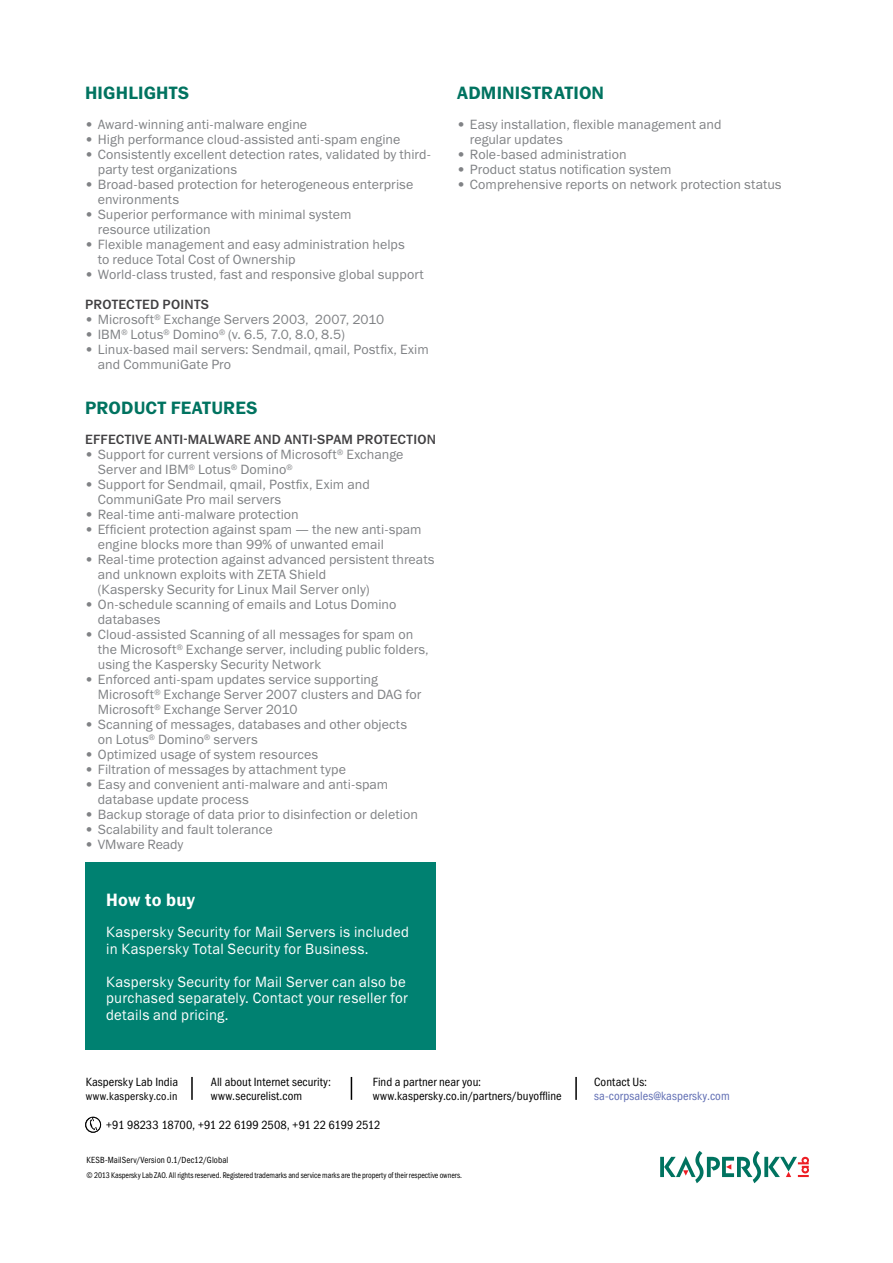
<style>
.page{position:relative;width:893px;height:1263px;background:#fff}
.page>*{position:absolute;margin:0;border:0;box-sizing:border-box;transform-origin:0 0}
.t1{font:600 18px "Lab Gothic";letter-spacing:.01em;color:#007360}
.t2{font:600 18px "Lab Gothic";color:#fff;scale:.95 1}
.t3{font:15px/16.5px "Lab Gothic";letter-spacing:.02em;color:#fff;scale:.95 1}
.t4{font:13.5px/15px "Lab Gothic";letter-spacing:.005em;color:#808285}
.t5{font:500 13.5px "Lab Gothic";letter-spacing:.02em;color:#414042}
.t6{font:12px/13.5px "Lab Gothic Cond";letter-spacing:.005em;color:#000}
.t7{font:12px "Lab Gothic Cond";letter-spacing:-.02em;color:#000}
.t8{font:12px "Lab Gothic Cond";letter-spacing:.01em;color:#5f6db3}
.t9{font:11.25px "Lab Gothic Cond";letter-spacing:.02em;color:#000}
.t10{font:9px "Lab Gothic Cond";letter-spacing:.015em;color:#000;scale:.95 1}
.t11{font:8.25px "Lab Gothic Cond";color:#000;scale:.93 1}
</style>
<div class="page">
<svg style="left:660px;top:1151px;width:149px;height:32px"></svg>
<div style="left:85px;top:862px;width:351px;height:187px;background:#008171"></div>
<hr style="left:191px;top:1077px;width:2px;height:23px;background:#000">
<svg style="left:351px;top:1077px;width:1px;height:23px"></svg>
<svg style="left:85px;top:1117px;width:16px;height:16px"></svg>
<svg style="left:86px;top:1117px;width:15px;height:15px"></svg>
<div style="left:86px;top:1117px;width:15px;height:15px;border:1px solid #000;border-radius:50%"></div>
<svg style="left:89px;top:1118px;width:8px;height:13px"></svg>
<hr style="left:575px;top:1077px;width:2px;height:23px;background:#000">
<h1 class="t1" style="left:85px;top:82px;width:106px">HIGHLIGHTS</h1>
<p class="t4" style="left:85px;top:117px;width:224px">• Award-winning anti-malware engine</p>
<p class="t4" style="left:85px;top:132px;width:317px">• High performance cloud-assisted anti-spam engine</p>
<p class="t4" style="left:98px;top:147px;width:335px;text-indent:-13px">• Consistently excellent detection rates, validated by third&shy;party test organizations</p>
<p class="t4" style="left:98px;top:177px;width:317px;text-indent:-13px">• Broad-based protection for heterogeneous enterprise environments</p>
<p class="t4" style="left:98px;top:207px;width:255px;text-indent:-13px">• Superior performance with minimal system resource utilization</p>
<p class="t4" style="left:98px;top:237px;width:308px;text-indent:-13px">• Flexible management and easy administration helps to reduce Total Cost of Ownership</p>
<p class="t4" style="left:85px;top:267px;width:340px">• World-class trusted, fast and responsive global support</p>
<p class="t5" style="left:85px;top:296px;width:125px">PROTECTED POINTS</p>
<p class="t4" style="left:85px;top:312px;width:301px">• Microsoft<sup>®</sup> Exchange Servers 2003, 2007, 2010</p>
<p class="t4" style="left:85px;top:327px;width:261px">• IBM<sup>®</sup> Lotus<sup>®</sup> Domino<sup>®</sup> (v. 6.5, 7.0, 8.0, 8.5)</p>
<p class="t4" style="left:98px;top:342px;width:332px;text-indent:-13px">• Linux-based mail servers: Sendmail, qmail, Postfix, Exim and CommuniGate Pro</p>
<h1 class="t1" style="left:85px;top:397px;width:174px">PRODUCT FEATURES</h1>
<p class="t5" style="left:85px;top:431px;width:352px">EFFECTIVE ANTI-MALWARE AND ANTI-SPAM PROTECTION</p>
<p class="t4" style="left:98px;top:447px;width:307px;text-indent:-13px">• Support for current versions of Microsoft<sup>®</sup> Exchange<br>Server and IBM<sup>®</sup> Lotus<sup>®</sup> Domino<sup>®</sup></p>
<p class="t4" style="left:98px;top:477px;width:274px;text-indent:-13px">• Support for Sendmail, qmail, Postfix, Exim and<br>CommuniGate Pro mail servers</p>
<p class="t4" style="left:85px;top:507px;width:215px">• Real-time anti-malware protection</p>
<p class="t4" style="left:98px;top:522px;width:325px;text-indent:-13px">• Efficient protection against spam — the new anti-spam engine blocks more than 99% of unwanted email</p>
<p class="t4" style="left:98px;top:552px;width:338px;text-indent:-13px">• Real-time protection against advanced persistent threats and unknown exploits with ZETA Shield<br>(Kaspersky Security for Linux Mail Server only)</p>
<p class="t4" style="left:98px;top:597px;width:300px;text-indent:-13px">• On-schedule scanning of emails and Lotus Domino databases</p>
<p class="t4" style="left:98px;top:627px;width:332px;text-indent:-13px">• Cloud-assisted Scanning of all messages for spam on the Microsoft<sup>®</sup> Exchange server, including public folders, using the Kaspersky Security Network</p>
<p class="t4" style="left:98px;top:672px;width:325px;text-indent:-13px">• Enforced anti-spam updates service supporting<br>Microsoft<sup>®</sup> Exchange Server 2007 clusters and DAG for<br>Microsoft<sup>®</sup> Exchange Server 2010</p>
<p class="t4" style="left:98px;top:717px;width:311px;text-indent:-13px">• Scanning of messages, databases and other objects on Lotus<sup>®</sup> Domino<sup>®</sup> servers</p>
<p class="t4" style="left:85px;top:747px;width:235px">• Optimized usage of system resources</p>
<p class="t4" style="left:85px;top:762px;width:262px">• Filtration of messages by attachment type</p>
<p class="t4" style="left:98px;top:777px;width:292px;text-indent:-13px">• Easy and convenient anti-malware and anti-spam database update process</p>
<p class="t4" style="left:85px;top:807px;width:334px">• Backup storage of data prior to disinfection or deletion</p>
<p class="t4" style="left:85px;top:822px;width:189px">• Scalability and fault tolerance</p>
<p class="t4" style="left:85px;top:837px;width:100px">• VMware Ready</p>
<h1 class="t2" style="left:106px;top:889px;width:95px">HOW TO BUY</h1>
<p class="t3" style="left:106px;top:924px;width:320px">Kaspersky Security for Mail Servers is included in Kaspersky Total Security for Business.</p>
<p class="t3" style="left:106px;top:973px;width:319px">Kaspersky Security for Mail Server can also be purchased separately. Contact your reseller for details and pricing.</p>
<h1 class="t1" style="left:457px;top:82px;width:23px">ADMINISTRATI</h1>
<h1 class="t1" style="left:579px;top:82px;width:24px">ON</h1>
<p class="t4" style="left:470px;top:117px;width:253px;text-indent:-13px">• Easy installation, flexible management and regular updates</p>
<p class="t4" style="left:457px;top:147px;width:171px">• Role-based administration</p>
<p class="t4" style="left:457px;top:162px;width:216px">• Product status notification system</p>
<p class="t4" style="left:457px;top:177px;width:326px">• Comprehensive reports on network protection status</p>
<p class="t6" style="left:86px;top:1076px;width:94px">Kaspersky Lab India</p>
<p class="t9" style="left:86px;top:1089px;width:93px">www.kaspersky.co.in</p>
<p class="t6" style="left:211px;top:1076px;width:122px">All about Internet security: www.securelist.com</p>
<p class="t6" style="left:373px;top:1076px;width:190px">Find a partner near you: www.kaspersky.co.in/partners/buyoffline</p>
<p class="t7" style="left:106px;top:1118px;width:276px">+91 98233 18700, +91 22 6199 2508, +91 22 6199 2512</p>
<p class="t10" style="left:87px;top:1154px;width:151px">KESB-MailServ/Version 0.1/Dec12/Global</p>
<p class="t11" style="left:87px;top:1170px;width:405px">© 2013 Kaspersky Lab ZAO. All rights reserved. Registered trademarks and service marks are the property of their respective owners.</p>
<p class="t6" style="left:594px;top:1076px;width:55px">Contact Us:</p>
<p class="t8" style="left:594px;top:1089px;width:137px">sa-corpsales@kaspersky.com</p>
</div>
